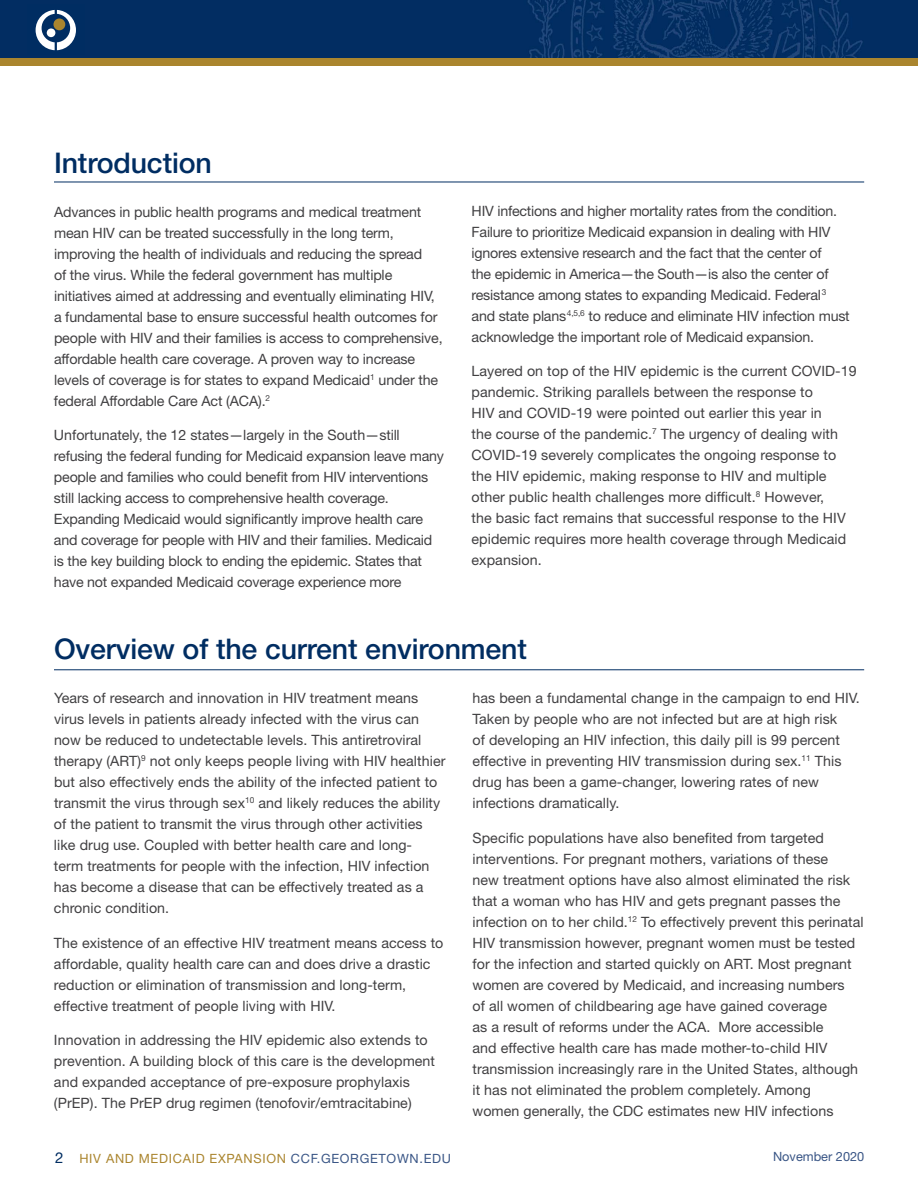
<style>
.page{position:relative;width:918px;height:1188px;background:#fff}
.page>*{position:absolute;margin:0;border:0;box-sizing:border-box;transform-origin:0 0}
.t1{font:500 28.5px "Helvetica Neue LT Std";letter-spacing:-.005em;color:#002d62}
.t2{font:14.25px/21px "Helvetica Neue LT Std";letter-spacing:.005em;color:#414042}
.t3{font:14.25px/21px "Helvetica Neue LT Std";letter-spacing:-.015em;color:#414042}
.t4{font:12.75px "Helvetica Neue LT Std";letter-spacing:.055em;color:#aa852e}
.t5{font:12.75px "Helvetica Neue LT Std";color:#3a5686}
.s1{font-size:15px;color:#002d62}
.s2{color:#3a5686}
</style>
<div class="page">
<img style="left:0;top:0;width:918px;height:58px">
<div style="left:27px;top:4px;width:57px;height:51px;background:#002d62"></div>
<svg style="left:36px;top:10px;width:40px;height:40px"></svg>
<div style="left:0;top:58px;width:918px;height:8px;background:#aa852e"></div>
<hr style="left:54px;top:670px;width:810px;height:1px;background:#002d62">
<hr style="left:54px;top:182px;width:810px;height:1px;background:#002d62">
<h1 class="t1" style="left:54px;top:146px;width:159px">Introduction</h1>
<p class="t2" style="left:54px;top:201px;width:369px">Advances in public health programs and medical treatment mean HIV</p>
<p class="t2" style="left:54px;top:222px;width:385px;text-indent:65px">can be treated successfully in the long term, improving the health of individuals and reducing the spread of the virus. While the federal government has multiple initiatives aimed at addressing and eventually eliminating HIV, a fundamental base to ensure successful health outcomes for people with HIV</p>
<p class="t2" style="left:54px;top:327px;width:390px;text-indent:102px">and their families is access to comprehensive, affordable health care coverage. A proven way to increase levels of coverage is for states to expand M edicaid<sup>1</sup> under the federal Affordable Care Act (ACA).<sup>2</sup></p>
<p class="t3" style="left:54px;top:425px;width:391px">Unfortunately, the 12 states—largely in the South—still refusing the federal funding for Medicaid expansion leave many people and families who could benefit from HIV</p>
<p class="t3" style="left:54px;top:467px;width:376px;text-indent:295px">interventions still lacking access to comprehensive health coverage.<br>Expanding Medicaid would significantly improve health care and coverage for people with HIV</p>
<p class="t3" style="left:54px;top:530px;width:380px;text-indent:209px">and their families. Medicaid is the key building block to ending the epidemic. States that have not expanded M edicaid coverage experience more</p>
<p class="t3" style="left:472px;top:200px;width:367px;text-indent:26px">infections and higher mortality rates from the condition.<br>Failure to prioritize Medicaid expansion in dealing with HIV ignores extensive research and the fact that the center of the epidemic in America—the South—is also the center of resistance among states to expanding M edicaid. Federal<sup>3 </sup>and state plans<sup>4,5,6</sup> to reduce and eliminate HIV</p>
<p class="t2" style="left:472px;top:200px;width:9px">HIV</p>
<p class="t3" style="left:472px;top:305px;width:380px;text-indent:291px">infection must acknowledge the important role of Medicaid expansion.</p>
<p class="t2" style="left:472px;top:360px;width:151px">Layered on top of the HIV</p>
<p class="t2" style="left:472px;top:360px;width:387px;text-indent:169px">epidemic is the current COVI D-19 pandemic. Striking parallels between the response to<br>HIV</p>
<p class="t2" style="left:472px;top:402px;width:368px;text-indent:27px">and COVI D-19 were pointed out earlier this year in the course of the pandemic.<sup>7</sup> The urgency of dealing with COVI D-19 severely complicates the ongoing response to the HIV</p>
<p class="t2" style="left:472px;top:465px;width:376px;text-indent:276px">and multiple other public health challenges more difficult.<sup>8</sup> However, the basic fact remains that successful response to the HIV epidemic requires more health coverage through Medicaid expansion.</p>
<p class="t2" style="left:523px;top:465px;width:207px">epidemic, making response to HIV</p>
<h1 class="t1" style="left:54px;top:632px;width:475px">Overview of the current environment</h1>
<p class="t2" style="left:54px;top:687px;width:238px">Years of research and innovation in HIV</p>
<p class="t2" style="left:472px;top:687px;width:389px">has been a fundamental change in the campaign to end HIV.<br>Taken by people who are not infected but are at high risk<br>of developing an HIV</p>
<p class="t2" style="left:54px;top:687px;width:369px;text-indent:256px">treatment means virus levels in patients already infected with the virus can now be reduced to undetectable levels. This antiretroviral therapy (ART)<sup>9</sup> not only keeps people living with HIV</p>
<p class="t2" style="left:472px;top:729px;width:369px;text-indent:138px">infection, this daily pill is 99 percent effective in preventing HIV</p>
<p class="t2" style="left:472px;top:750px;width:371px;text-indent:172px">transmission during sex.<sup>11</sup> This drug has been a game-changer, lowering rates of new infections dramatically.</p>
<p class="t2" style="left:472px;top:827px;width:379px">Specific populations have also benefited from targeted interventions. For pregnant mothers, variations of these new treatment options have also almost eliminated the risk that a woman who has HIV</p>
<p class="t2" style="left:54px;top:750px;width:393px;text-indent:337px">healthier but also effectively ends the ability of the infected patient to transmit the virus through sex<sup>10</sup> and likely reduces the ability of the patient to transmit the virus through other activities like drug use. Coupled with better health care and long-<br>term treatments for people with the infection, HIV</p>
<p class="t2" style="left:54px;top:855px;width:377px;text-indent:321px">infection has become a disease that can be effectively treated as a chronic condition.</p>
<p class="t2" style="left:54px;top:932px;width:197px">The existence of an effective HIV</p>
<p class="t2" style="left:472px;top:890px;width:393px;text-indent:177px">and gets pregnant passes the infection on to her child.<sup>12</sup> To effectively prevent this perinatal<br>HIV</p>
<p class="t2" style="left:472px;top:932px;width:387px;text-indent:27px">transmission however, pregnant women must be tested for the infection and started quickly on ART. M ost pregnant women are covered by M edicaid, and increasing numbers of all women of childbearing age have gained coverage<br>as a result of reforms under the ACA. M ore accessible<br>and effective health care has made mother-to-child HIV transmission increasingly rare in the United States, although it has not eliminated the problem completely. Among women generally, the CDC estimates new HIV</p>
<p class="t2" style="left:54px;top:932px;width:391px;text-indent:215px">treatment means access to affordable, quality health care can and does drive a drastic reduction or elimination of transmission and long-term, effective treatment of people living with HIV.</p>
<p class="t2" style="left:54px;top:1029px;width:194px">I nnovation in addressing the HIV</p>
<p class="t2" style="left:54px;top:1029px;width:383px;text-indent:212px">epidemic also extends to prevention. A building block of this care is the development and expanded acceptance of pre-exposure prophylaxis (PrEP). The PrEP drug regimen (tenofovir/emtracitabine)</p>
<p class="t2" style="left:771px;top:1100px;width:64px">infections</p>
<p class="t4" style="left:55px;top:1151px;width:397px"><span class="s1">2</span> hiv and medicaid expansion <span class="s2">CCF.GEORGETOWN.EDU</span></p>
<p class="t5" style="left:773px;top:1149px;width:93px">November 2020</p>
</div>
